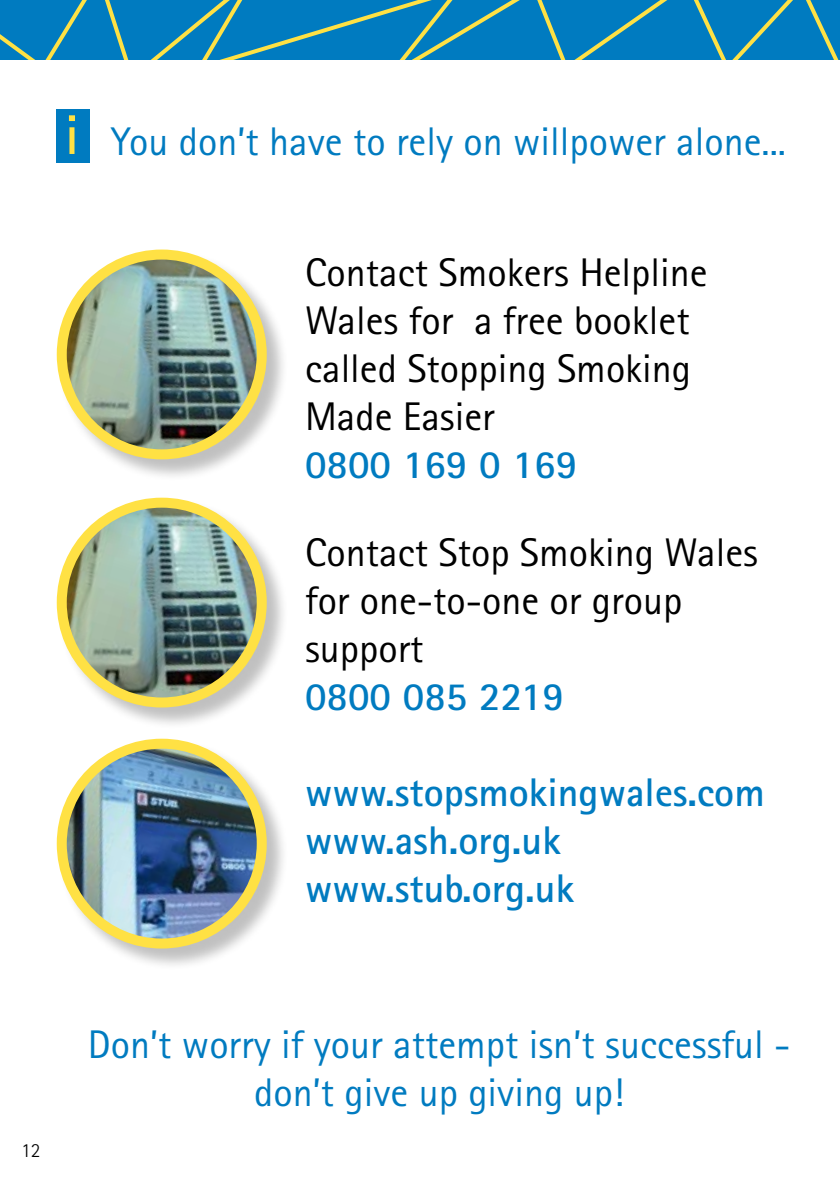
<style>
.page{position:relative;width:840px;height:1191px;background:#fff}
.page>*{position:absolute;margin:0;border:0;box-sizing:border-box;transform-origin:0 0}
.t1{font:40px/48px "Rotis Sans Serif Std";color:#000}
.t2{font:40px/48px "Rotis Sans Serif Std";color:#007bc0;text-align:center}
.t3{font:700 40px/48px "Rotis Sans Serif Std";color:#007bc0}
.t4{font:300 20px "Rotis Sans Serif Std";color:#000}
.s1{font-weight:700;font-size:56px;color:#ffe144}
</style>
<div class="page">
<svg style="left:0;top:0;width:839px;height:60px;background:#1684b4"></svg>
<div style="left:57px;top:250px;width:232px;height:232px;background:#000;opacity:.25"></div>
<img style="left:62px;top:254px;width:199px;height:200px;border-radius:100px">
<div style="left:57px;top:249px;width:209px;height:210px;border:10px solid #ffe144;border-radius:50%"></div>
<div style="left:57px;top:498px;width:232px;height:232px;background:#000;opacity:.25"></div>
<img style="left:62px;top:502px;width:199px;height:200px;border-radius:100px">
<div style="left:57px;top:497px;width:209px;height:210px;border:10px solid #ffe144;border-radius:50%"></div>
<div style="left:57px;top:739px;width:232px;height:232px;background:#000;opacity:.25"></div>
<img style="left:62px;top:743px;width:199px;height:200px;border-radius:100px">
<div style="left:57px;top:738px;width:209px;height:210px;border:10px solid #ffe144;border-radius:50%"></div>
<div style="left:57px;top:109px;width:33px;height:53px;background:#007bc0"></div>
<p class="t2" style="left:65px;top:118px;width:722px"><span class="s1">i</span> You don’t have to rely on willpower alone...</p>
<p class="t1" style="left:305px;top:248px;width:404px">Contact Smokers Helpline<br>Wales for a free booklet called Stopping Smoking<br>Made Easier</p>
<p class="t3" style="left:305px;top:439px;width:273px">0800 169 0 169</p>
<p class="t1" style="left:305px;top:528px;width:454px">Contact Stop Smoking Wales for one-to-one or group support</p>
<p class="t3" style="left:305px;top:671px;width:260px">0800 085 2219</p>
<p class="t3" style="left:305px;top:767px;width:461px">www.stopsmokingwales.com www.ash.org.uk www.stub.org.uk</p>
<p class="t4" style="left:21px;top:1138px;width:21px">12</p>
<p class="t2" style="left:88px;top:1020px;width:703px">Don’t worry if your attempt isn’t successful - don’t give up giving up!</p>
</div>
